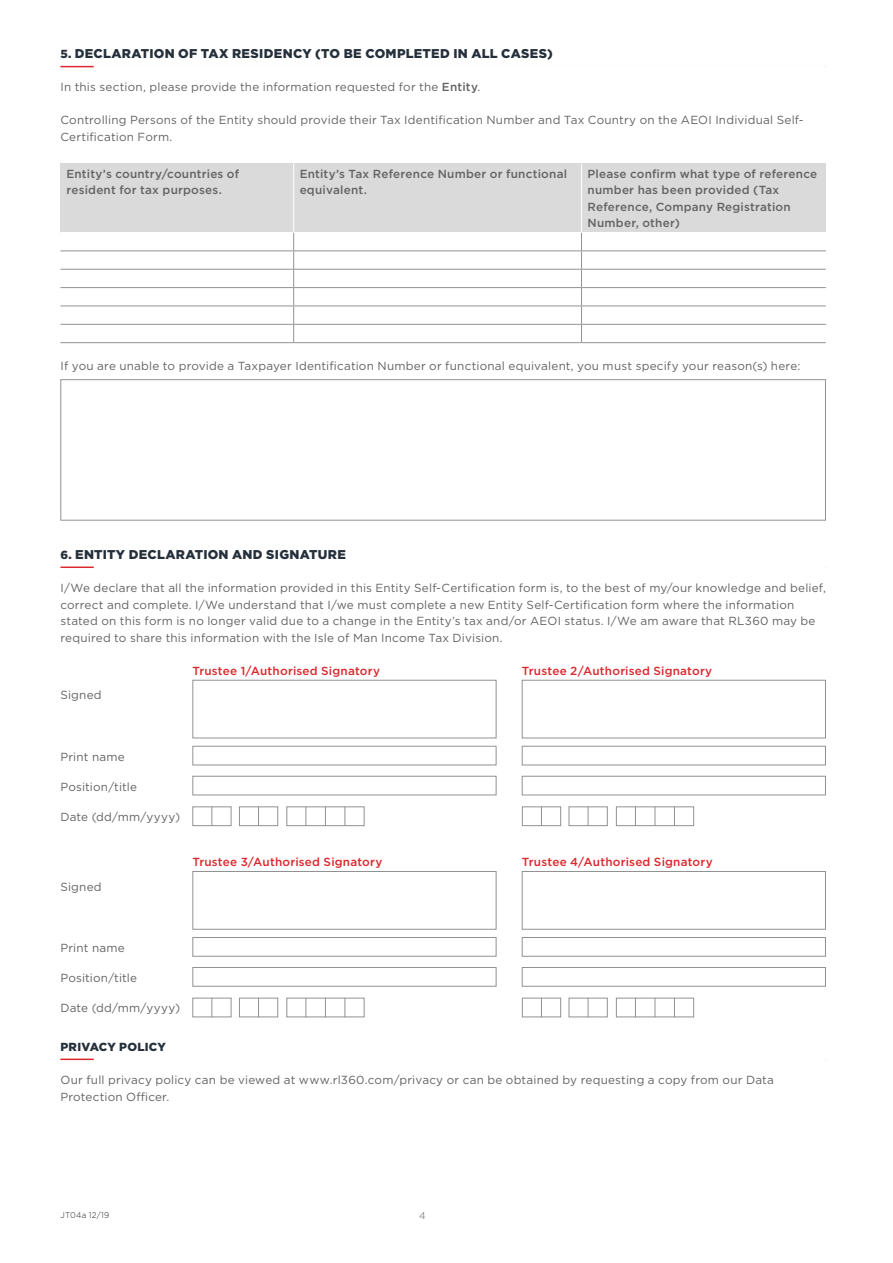
<style>
.page{position:relative;width:893px;height:1263px;background:#fff}
.page>*{position:absolute;margin:0;border:0;box-sizing:border-box;transform-origin:0 0}
.t1{font:900 12.75px "Gotham";letter-spacing:.02em;color:#25303b}
.t2{font:11.7px/16.5px "Gotham";letter-spacing:.015em;color:#646363}
.t3{font:500 11.7px/16.5px "Gotham";letter-spacing:.02em;color:#646363}
.t4{font:500 11.7px "Gotham";letter-spacing:.02em;color:#dc272d}
.t5{font:900 11.7px "Gotham";letter-spacing:.02em;color:#25303b}
.t6{font:9.75px "Gotham";color:#878787}
.t7{font:300 8.25px "Gotham";letter-spacing:.035em;color:#1d1d1b}
.s1{font-size:11.7px}
.s2{font-weight:500}
</style>
<div class="page">
<hr style="left:60px;top:66px;width:766px;height:1px;background:#dc272d">
<hr style="left:94px;top:65px;width:732px;height:3px;background:#fff">
<hr style="left:60px;top:566px;width:766px;height:2px;background:#dc272d">
<hr style="left:94px;top:566px;width:732px;height:3px;background:#fff">
<hr style="left:60px;top:1058px;width:766px;height:2px;background:#dc272d">
<hr style="left:94px;top:1058px;width:732px;height:3px;background:#fff">
<div style="left:60px;top:163px;width:234px;height:69px;background:#dadada"></div>
<div style="left:294px;top:163px;width:287px;height:69px;background:#dadada"></div>
<div style="left:581px;top:163px;width:245px;height:69px;background:#dadada"></div>
<hr style="left:293px;top:163px;width:1px;height:69px;background:#fff">
<hr style="left:581px;top:163px;width:1px;height:69px;background:#fff">
<hr style="left:60px;top:250px;width:234px;height:1px;background:#929292">
<hr style="left:294px;top:250px;width:287px;height:1px;background:#929292">
<hr style="left:581px;top:250px;width:245px;height:1px;background:#929292">
<hr style="left:60px;top:269px;width:234px;height:1px;background:#929292">
<hr style="left:294px;top:269px;width:287px;height:1px;background:#929292">
<hr style="left:581px;top:269px;width:245px;height:1px;background:#929292">
<hr style="left:60px;top:287px;width:234px;height:1px;background:#929292">
<hr style="left:294px;top:287px;width:287px;height:1px;background:#929292">
<hr style="left:581px;top:287px;width:245px;height:1px;background:#929292">
<hr style="left:60px;top:306px;width:234px;height:1px;background:#929292">
<hr style="left:294px;top:306px;width:287px;height:1px;background:#929292">
<hr style="left:581px;top:306px;width:245px;height:1px;background:#929292">
<hr style="left:60px;top:324px;width:234px;height:1px;background:#929292">
<hr style="left:294px;top:324px;width:287px;height:1px;background:#929292">
<svg style="left:293px;top:233px;width:1px;height:109px"></svg>
<hr style="left:581px;top:324px;width:245px;height:1px;background:#929292">
<svg style="left:581px;top:233px;width:1px;height:109px"></svg>
<hr style="left:60px;top:342px;width:234px;height:1px;background:#929292">
<hr style="left:294px;top:342px;width:287px;height:1px;background:#929292">
<hr style="left:581px;top:342px;width:245px;height:1px;background:#929292">
<div style="left:60px;top:379px;width:766px;height:141px;border:1px solid #929292"></div>
<div style="left:192px;top:680px;width:304px;height:58px;border:1px solid #929292"></div>
<div style="left:522px;top:680px;width:304px;height:58px;border:1px solid #929292"></div>
<div style="left:192px;top:746px;width:304px;height:19px;border:1px solid #929292"></div>
<div style="left:522px;top:746px;width:304px;height:19px;border:1px solid #929292"></div>
<div style="left:192px;top:776px;width:304px;height:19px;border:1px solid #929292"></div>
<div style="left:522px;top:776px;width:304px;height:19px;border:1px solid #929292"></div>
<div style="left:192px;top:806px;width:39px;height:20px;border:1px solid #929292"></div>
<svg style="left:212px;top:806px;width:1px;height:20px"></svg>
<div style="left:239px;top:806px;width:39px;height:20px;border:1px solid #929292"></div>
<svg style="left:258px;top:806px;width:1px;height:20px"></svg>
<div style="left:286px;top:806px;width:78px;height:20px;border:1px solid #929292"></div>
<svg style="left:306px;top:806px;width:1px;height:20px"></svg>
<svg style="left:325px;top:806px;width:1px;height:20px"></svg>
<svg style="left:345px;top:806px;width:1px;height:20px"></svg>
<div style="left:522px;top:806px;width:39px;height:20px;border:1px solid #929292"></div>
<svg style="left:541px;top:806px;width:1px;height:20px"></svg>
<div style="left:569px;top:806px;width:39px;height:20px;border:1px solid #929292"></div>
<svg style="left:588px;top:806px;width:1px;height:20px"></svg>
<div style="left:616px;top:806px;width:78px;height:20px;border:1px solid #929292"></div>
<svg style="left:635px;top:806px;width:1px;height:20px"></svg>
<svg style="left:655px;top:806px;width:1px;height:20px"></svg>
<svg style="left:674px;top:806px;width:1px;height:20px"></svg>
<div style="left:192px;top:871px;width:304px;height:59px;border:1px solid #929292"></div>
<div style="left:522px;top:871px;width:304px;height:59px;border:1px solid #929292"></div>
<div style="left:192px;top:937px;width:304px;height:20px;border:1px solid #929292"></div>
<div style="left:522px;top:937px;width:304px;height:20px;border:1px solid #929292"></div>
<div style="left:192px;top:967px;width:304px;height:20px;border:1px solid #929292"></div>
<div style="left:522px;top:967px;width:304px;height:20px;border:1px solid #929292"></div>
<div style="left:192px;top:998px;width:39px;height:19px;border:1px solid #929292"></div>
<svg style="left:212px;top:998px;width:1px;height:19px"></svg>
<div style="left:239px;top:998px;width:39px;height:19px;border:1px solid #929292"></div>
<svg style="left:258px;top:998px;width:1px;height:19px"></svg>
<div style="left:286px;top:998px;width:78px;height:19px;border:1px solid #929292"></div>
<svg style="left:306px;top:998px;width:1px;height:19px"></svg>
<svg style="left:325px;top:998px;width:1px;height:19px"></svg>
<svg style="left:345px;top:998px;width:1px;height:19px"></svg>
<div style="left:522px;top:998px;width:39px;height:19px;border:1px solid #929292"></div>
<svg style="left:541px;top:998px;width:1px;height:19px"></svg>
<div style="left:569px;top:998px;width:39px;height:19px;border:1px solid #929292"></div>
<svg style="left:588px;top:998px;width:1px;height:19px"></svg>
<div style="left:616px;top:998px;width:78px;height:19px;border:1px solid #929292"></div>
<svg style="left:635px;top:998px;width:1px;height:19px"></svg>
<svg style="left:655px;top:998px;width:1px;height:19px"></svg>
<svg style="left:674px;top:998px;width:1px;height:19px"></svg>
<p class="t1" style="left:60px;top:45px;width:494px"><span class="s1">5.</span> DECLARATION OF TAX RESIDENCY (TO BE COMPLETED IN ALL CASES)</p>
<p class="t2" style="left:60px;top:79px;width:421px">In this section, please provide the information requested for the <span class="s2">Entity</span>.</p>
<p class="t2" style="left:60px;top:112px;width:745px">Controlling Persons of the Entity should provide their Tax Identification Number and Tax Country on the AEOI Individual Self‑<br>Certification Form.</p>
<p class="t3" style="left:66px;top:165px;width:174px">Entity’s country/countries of resident for tax purposes.</p>
<p class="t3" style="left:300px;top:165px;width:269px">Entity’s Tax Reference Number or functional equivalent.</p>
<p class="t3" style="left:587px;top:165px;width:231px">Please confirm what type of reference number has been provided (Tax<br>Reference, Company Registration<br>Number, other)</p>
<p class="t2" style="left:60px;top:357px;width:741px">If you are unable to provide a Taxpayer Identification Number or functional equivalent, you must specify your reason(s) here:</p>
<p class="t1" style="left:60px;top:546px;width:287px"><span class="s1">6.</span> ENTITY DECLARATION AND SIGNATURE</p>
<p class="t2" style="left:60px;top:579px;width:767px">I/We declare that all the information provided in this Entity Self‑Certification form is, to the best of my/our knowledge and belief, correct and complete. I/We understand that I/we must complete a new Entity Self‑Certification form where the information stated on this form is no longer valid due to a change in the Entity’s tax and/or AEOI status. I/We am aware that RL360 may be required to share this information with the Isle of Man Income Tax Division.</p>
<p class="t4" style="left:192px;top:663px;width:189px">Trustee 1/Authorised Signatory</p>
<p class="t4" style="left:522px;top:663px;width:192px">Trustee 2/Authorised Signatory</p>
<p class="t2" style="left:60px;top:687px;width:43px">Signed</p>
<p class="t2" style="left:60px;top:748px;width:66px">Print name</p>
<p class="t2" style="left:60px;top:778px;width:78px">Position/title</p>
<p class="t2" style="left:60px;top:808px;width:121px">Date (dd/mm/yyyy)</p>
<p class="t2" style="left:60px;top:878px;width:43px">Signed</p>
<p class="t4" style="left:192px;top:854px;width:191px">Trustee 3/Authorised Signatory</p>
<p class="t4" style="left:522px;top:854px;width:192px">Trustee 4/Authorised Signatory</p>
<p class="t2" style="left:60px;top:939px;width:66px">Print name</p>
<p class="t2" style="left:60px;top:969px;width:78px">Position/title</p>
<p class="t2" style="left:60px;top:999px;width:121px">Date (dd/mm/yyyy)</p>
<p class="t5" style="left:60px;top:1039px;width:107px">PRIVACY POLICY</p>
<p class="t2" style="left:60px;top:1071px;width:715px">Our full privacy policy can be viewed at www.rl360.com/privacy or can be obtained by requesting a copy from our Data<br>Protection Officer.</p>
<p class="t7" style="left:60px;top:1209px;width:50px">JT04a 12/19</p>
<p class="t6" style="left:419px;top:1210px;width:8px">4</p>
</div>
